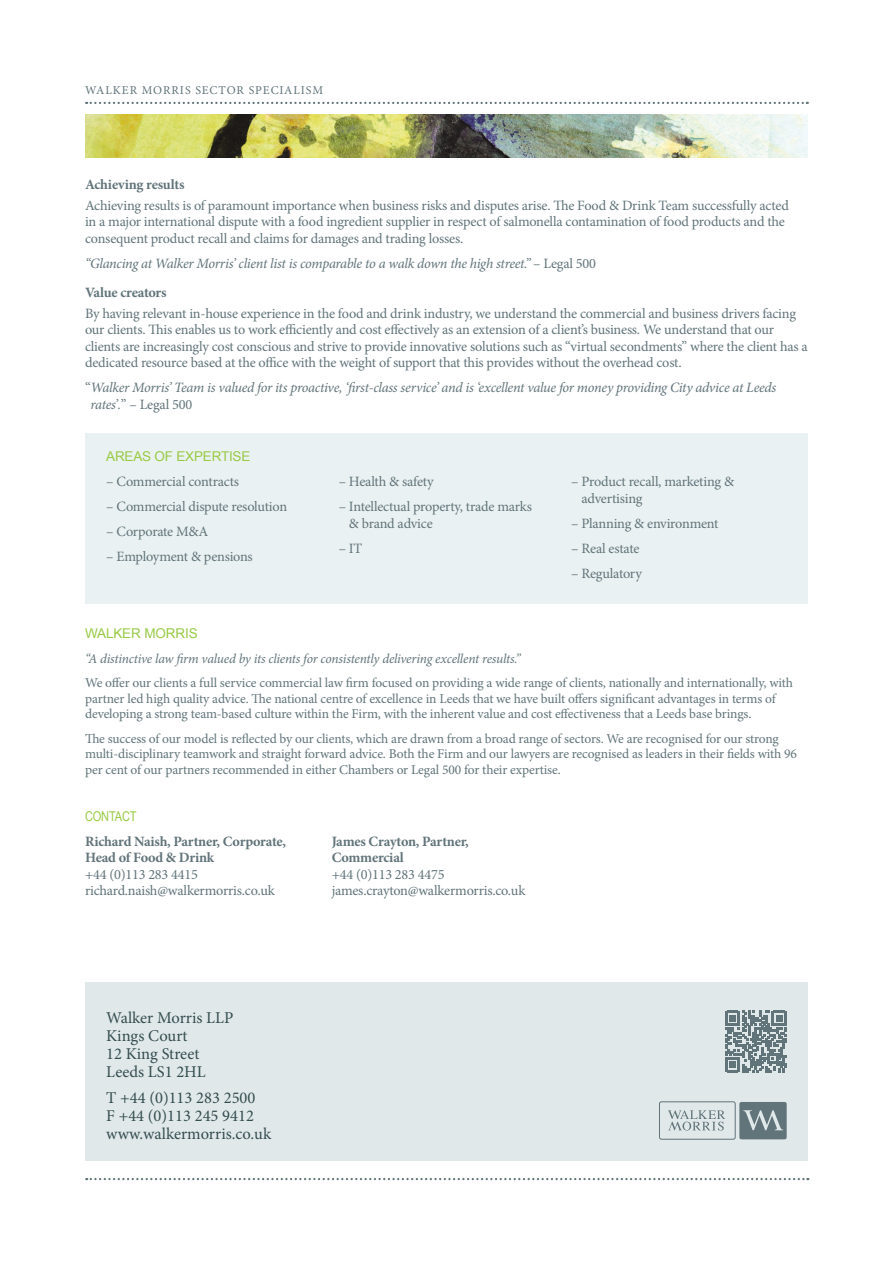
<style>
.page{position:relative;width:893px;height:1263px;background:#fff}
.page>*{position:absolute;margin:0;border:0;box-sizing:border-box;transform-origin:0 0}
.WM_footer{font:16.5px/18px "Minion Pro";color:#344d4f}
.WM_body_copy_smaller{font:14.25px/16.5px "Minion Pro";letter-spacing:-.015em;color:#61747a}
.WM_body_copy__last_l{font:italic 14.25px/16.5px "Minion Pro";letter-spacing:-.02em;color:#61747a}
.WM_body_sub_head_sma{font:700 14.25px "Minion Pro";letter-spacing:-.015em;color:#61747a}
.WM_body_copy{font:13.5px/15.8px "Minion Pro";letter-spacing:-.01em;color:#61747a}
.WM_body_copy__last_l-2{font:italic 13.5px "Minion Pro";letter-spacing:-.02em;color:#61747a}
.WM_sub_head_smaller{font:13.5px "Arial";letter-spacing:-.015em;color:#98ca45}
.WM_sub_head{font:13.5px "Arial";letter-spacing:-.01em;color:#98ca45}
.WM_sub_head_smaller-2{font:13.5px "Arial Narrow";letter-spacing:-.015em;color:#98ca45}
.t1{font:12px "Minion Pro";letter-spacing:.08em;color:#61747a}
.s1{font-style:normal}
.s2{font-weight:700}
</style>
<div class="page">
<svg style="left:86px;top:102px;width:722px;height:2px"></svg>
<svg style="left:86px;top:1178px;width:722px;height:2px"></svg>
<div style="left:85px;top:434px;width:723px;height:170px;background:#eaf1f2"></div>
<div style="left:85px;top:982px;width:723px;height:179px;background:#e0e8ea"></div>
<svg style="left:668px;top:1110px;width:57px;height:20px"></svg>
<div style="left:659px;top:1101px;width:77px;height:39px;border:1px solid #61747a;border-radius:2px"></div>
<svg style="left:739px;top:1102px;width:48px;height:37px;background:#74868b"></svg>
<svg style="left:725px;top:1011px;width:62px;height:61px"></svg>
<img style="left:85px;top:115px;width:723px;height:42px">
<p class="t1" style="left:85px;top:82px;width:240px">WALKER MORRIS SECTOR SPECIALISM</p>
<p class="WM_body_sub_head_sma" style="left:85px;top:174px;width:101px">Achieving results</p>
<p class="WM_body_copy_smaller" style="left:85px;top:197px;width:705px">Achieving results is of paramount importance when business risks and disputes arise. The Food &amp; Drink Team successfully acted in a major international dispute with a food ingredient supplier in respect of salmonella contamination of food products and the consequent product recall and claims for damages and trading losses.</p>
<p class="WM_body_copy__last_l" style="left:85px;top:255px;width:512px">“Glancing at Walker Morris’ client list is comparable to a walk down the high street.” <span class="s1">– Legal 500</span></p>
<p class="WM_body_sub_head_sma" style="left:85px;top:282px;width:83px">Value creators</p>
<p class="WM_body_copy_smaller" style="left:85px;top:305px;width:724px">By having relevant in-house experience in the food and drink industry, we understand the commercial and business drivers facing our clients. This enables us to work efficiently and cost effectively as an extension of a client’s business. We understand that our clients are increasingly cost conscious and strive to provide innovative solutions such as “virtual secondments” where the client has a dedicated resource based at the office with the weight of support that this provides without the overhead cost.</p>
<p class="WM_body_copy__last_l" style="left:90px;top:379px;width:687px;text-indent:-5px"><span class="s1">“</span>Walker Morris’ Team is valued for its proactive, ‘first-class service’ and is ‘excellent value for money providing City advice at Leeds rates’.<span class="s1">” – Legal 500</span></p>
<p class="WM_sub_head_smaller" style="left:106px;top:447px;width:146px">AREAS OF EXPERTISE</p>
<p class="WM_body_copy_smaller" style="left:106px;top:473px;width:134px">– Commercial contracts</p>
<p class="WM_body_copy_smaller" style="left:106px;top:498px;width:182px">– Commercial dispute resolution</p>
<p class="WM_body_copy_smaller" style="left:106px;top:523px;width:104px">– Corporate M&amp;A</p>
<p class="WM_body_copy_smaller" style="left:106px;top:548px;width:148px">– Employment &amp; pensions</p>
<p class="WM_body_copy_smaller" style="left:339px;top:473px;width:96px">– Health &amp; safety</p>
<p class="WM_body_copy_smaller" style="left:349px;top:498px;width:184px;text-indent:-10px">– Intellectual property, trade marks &amp; brand advice</p>
<p class="WM_body_copy_smaller" style="left:339px;top:540px;width:25px">– IT</p>
<p class="WM_body_copy_smaller" style="left:581px;top:473px;width:154px;text-indent:-10px">– Product recall, marketing &amp; advertising</p>
<p class="WM_body_copy_smaller" style="left:571px;top:515px;width:149px">– Planning &amp; environment</p>
<p class="WM_body_copy_smaller" style="left:571px;top:540px;width:70px">– Real estate</p>
<p class="WM_body_copy_smaller" style="left:571px;top:565px;width:72px">– Regulatory</p>
<p class="WM_sub_head" style="left:85px;top:625px;width:114px">WALKER MORRIS</p>
<p class="WM_body_copy__last_l-2" style="left:85px;top:649px;width:437px">“A distinctive law firm valued by its clients for consistently delivering excellent results.”</p>
<p class="WM_body_copy" style="left:85px;top:675px;width:709px">We offer our clients a full service commercial law firm focused on providing a wide range of clients, nationally and internationally, with partner led high quality advice. The national centre of excellence in Leeds that we have built offers significant advantages in terms of developing a strong team-based culture within the Firm, with the inherent value and cost effectiveness that a Leeds base brings.</p>
<p class="WM_body_copy" style="left:85px;top:731px;width:713px">The success of our model is reflected by our clients, which are drawn from a broad range of sectors. We are recognised for our strong multi-disciplinary teamwork and straight forward advice. Both the Firm and our lawyers are recognised as leaders in their fields with 96 per cent of our partners recommended in either Chambers or Legal 500 for their expertise.</p>
<p class="WM_sub_head_smaller-2" style="left:85px;top:806px;width:53px">CONTACT</p>
<p class="WM_body_copy_smaller" style="left:85px;top:833px;width:203px"><span class="s2">Richard Naish, Partner, Corporate,<br>Head of Food &amp; Drink<br></span>+44 (0)113 283 4415 richard.naish@walkermorris.co.uk</p>
<p class="WM_body_copy_smaller" style="left:332px;top:833px;width:195px"><span class="s2">James Crayton, Partner,<br>Commercial<br></span>+44 (0)113 283 4475 james.crayton@walkermorris.co.uk</p>
<p class="WM_footer" style="left:106px;top:1008px;width:129px">Walker Morris LLP<br>Kings Court<br>12 King Street<br>Leeds LS1 2HL</p>
<p class="WM_footer" style="left:106px;top:1089px;width:167px">T +44 (0)113 283 2500<br>F +44 (0)113 245 9412 www.walkermorris.co.uk</p>
</div>
